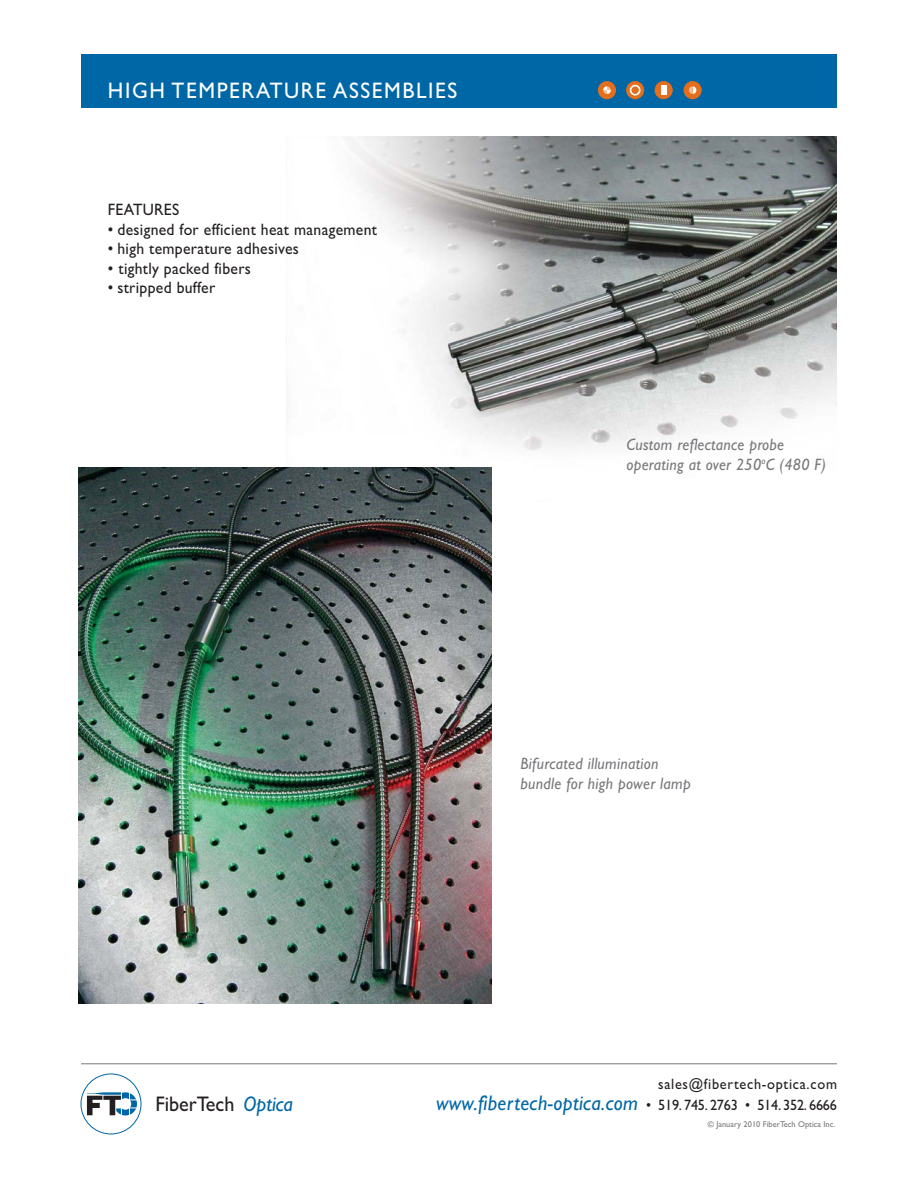
<style>
.page{position:relative;width:918px;height:1188px;background:#fff}
.page>*{position:absolute;margin:0;border:0;box-sizing:border-box;transform-origin:0 0}
.t1{font:22.5px "Gill Sans";letter-spacing:.075em;color:#fff;scale:.95 1}
.t2{font:21.15px "Gill Sans";color:#231f20;scale:.95 1}
.t3{font:16.5px "Gill Sans";letter-spacing:.02em;color:#231f20;scale:.95 1}
.t4{font:italic 16.5px/19.5px "Gill Sans";letter-spacing:.02em;color:#77787b;scale:.95 1}
.t5{font:15px/21px "Gill Sans";letter-spacing:.05em;color:#231f20;text-align:right;scale:.95 1}
.t6{font:8.4px "Gill Sans";color:#77787b}
.s1{font-style:italic;color:#0067a6}
.s2{font-style:italic;font-size:21.15px;color:#0067a6}
</style>
<div class="page">
<div style="left:81px;top:54px;width:756px;height:54px;background:#0067a6"></div>
<div style="left:598px;top:81px;width:18px;height:18px;background:#e36f1e;border-radius:50%"></div>
<svg style="left:603px;top:86px;width:8px;height:8px"></svg>
<div style="left:684px;top:81px;width:18px;height:18px;background:#e36f1e;border-radius:50%"></div>
<svg style="left:689px;top:86px;width:7px;height:8px"></svg>
<svg style="left:626px;top:81px;width:18px;height:18px"></svg>
<div style="left:630px;top:85px;width:10px;height:10px;border:1px solid #fff;border-radius:50%"></div>
<div style="left:631px;top:86px;width:8px;height:8px;background:#e36f1e;border-radius:50%"></div>
<div style="left:655px;top:81px;width:18px;height:18px;background:#e36f1e;border-radius:50%"></div>
<div style="left:661px;top:86px;width:5px;height:9px;background:#fff"></div>
<hr style="left:81px;top:1063px;width:756px;height:1px;background:#77787b">
<div style="left:81px;top:1073px;width:61px;height:61px;border:1px solid #0067a6;border-radius:50%"></div>
<svg style="left:87px;top:1092px;width:50px;height:23px"></svg>
<img style="left:286px;top:136px;width:551px;height:366px">
<img style="left:79px;top:468px;width:412px;height:535px">
<h1 class="t1" style="left:108px;top:83px;width:369px">HIGH TEMPERATURE ASSEMBLIES</h1>
<p class="t3" style="left:108px;top:204px;width:77px">FEATURES</p>
<p class="t3" style="left:108px;top:224px;width:285px">• designed for efficient heat management</p>
<p class="t3" style="left:108px;top:243px;width:202px">• high temperature adhesives</p>
<p class="t3" style="left:108px;top:263px;width:152px">• tightly packed fibers</p>
<p class="t3" style="left:108px;top:282px;width:114px">• stripped buffer</p>
<p class="t4" style="left:626px;top:437px;width:212px">Custom reflectance probe operating at over 250<sup>o</sup>C (480 F)</p>
<p class="t4" style="left:521px;top:756px;width:181px">Bifurcated illumination bundle for high power lamp</p>
<p class="t2" style="left:155px;top:1096px;width:146px">FiberTech <span class="s1">Optica</span></p>
<p class="t5" style="left:436px;top:1075px;width:424px">sales@fibertech-optica.com<br><span class="s2">www.fibertech-optica.com</span> • 519. 745. 2763 • 514. 352. 6666</p>
<p class="t6" style="left:708px;top:1121px;width:129px">© January 2010 FiberTech Optica Inc.</p>
</div>
